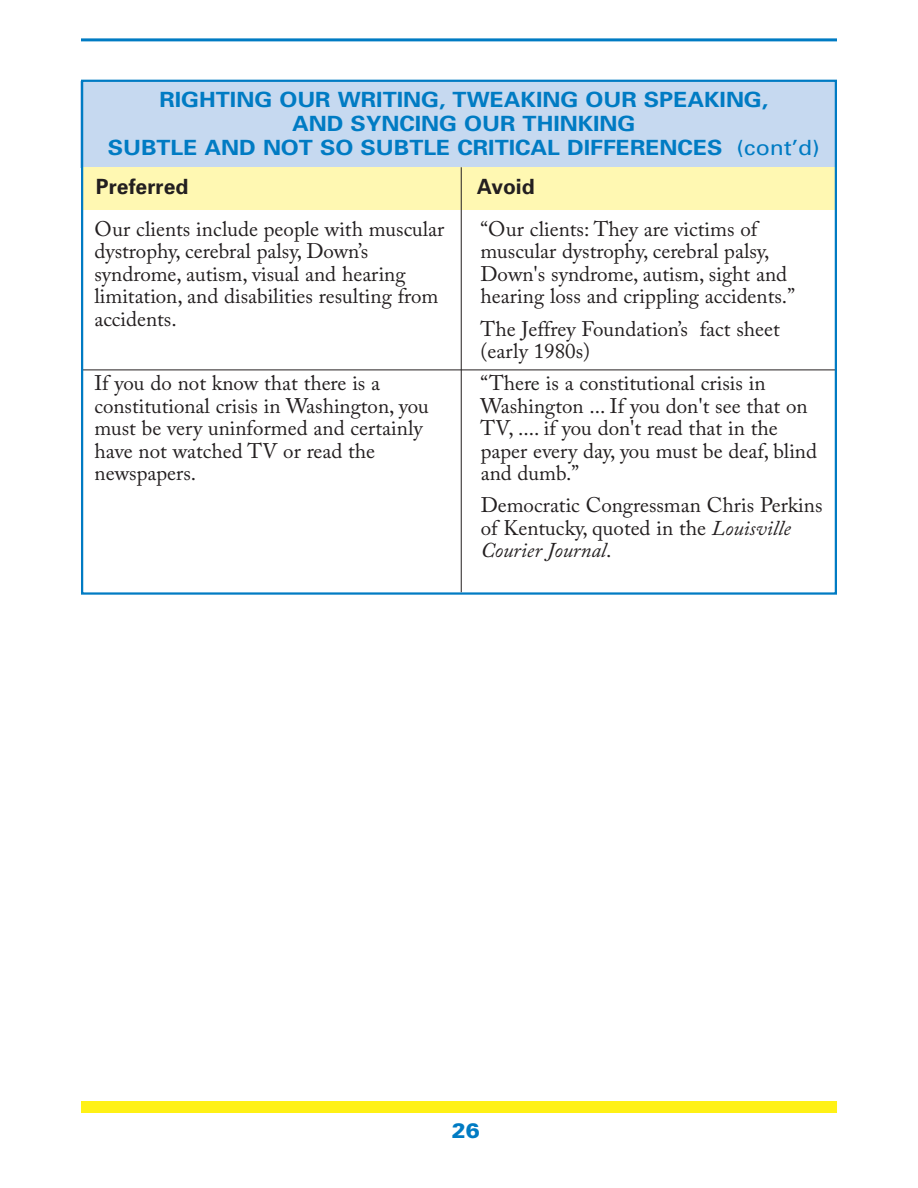
<style>
.page{position:relative;width:918px;height:1188px;background:#fff}
.page>*{position:absolute;margin:0;border:0;box-sizing:border-box;transform-origin:0 0}
.t1{font:21px/22.5px "Adobe Caslon Pro";color:#231f20}
.t2{font:700 21px/24px "Univers";color:#007bc3;text-align:center;scale:1.1 1}
.t3{font:700 21px "Univers";color:#231f20}
.t4{font:900 21px "Univers";color:#007bc3}
.s1{font-weight:400}
.s2{font-style:italic}
</style>
<div class="page">
<div style="left:81px;top:1101px;width:756px;height:12px;background:#fff116"></div>
<hr style="left:81px;top:38px;width:756px;height:3px;background:#007bc3">
<div style="left:81px;top:81px;width:756px;height:87px;background:#c6d9f0"></div>
<div style="left:81px;top:167px;width:756px;height:42px;background:#fff8b2"></div>
<hr style="left:81px;top:370px;width:756px;height:1px;background:#231f20">
<hr style="left:461px;top:167px;width:1px;height:425px;background:#231f20">
<p class="t2" style="left:108px;top:90px;width:649px">RIGHTING OUR WRITING, TWEAKING OUR SPEAKING,<br>AND SYNCING OUR THINKING<br>SUBTLE AND NOT SO SUBTLE CRITICAL DIFFERENCES <span class="s1">(cont’d)</span></p>
<h3 class="t3" style="left:96px;top:179px;width:94px">Preferred</h3>
<p class="t1" style="left:94px;top:220px;width:351px">Our clients include people with muscular dystrophy, cerebral palsy, Down’s syndrome, autism, visual and hearing limitation, and disabilities resulting from accidents.</p>
<h3 class="t3" style="left:477px;top:179px;width:59px">Avoid</h3>
<p class="t1" style="left:481px;top:220px;width:316px">“Our clients: They are victims of muscular dystrophy, cerebral palsy, Down's syndrome, autism, sight and hearing loss and crippling accidents.”</p>
<p class="t1" style="left:481px;top:320px;width:301px">The Jeffrey Foundation’s fact sheet (early 1980s)</p>
<p class="t1" style="left:481px;top:374px;width:338px">“There is a constitutional crisis in<br>Washington ... If you don't see that on<br>TV, .... if you don't read that in the paper every day, you must be deaf, blind and dumb.”</p>
<p class="t1" style="left:481px;top:497px;width:343px">Democratic Congressman Chris Perkins of Kentucky, quoted in the <span class="s2">Louisville<br>Courier Journal</span>.</p>
<p class="t1" style="left:94px;top:375px;width:336px">If you do not know that there is a constitutional crisis in Washington, you must be very uninformed and certainly have not watched TV or read the newspapers.</p>
<p class="t4" style="left:452px;top:1123px;width:30px">26</p>
</div>
